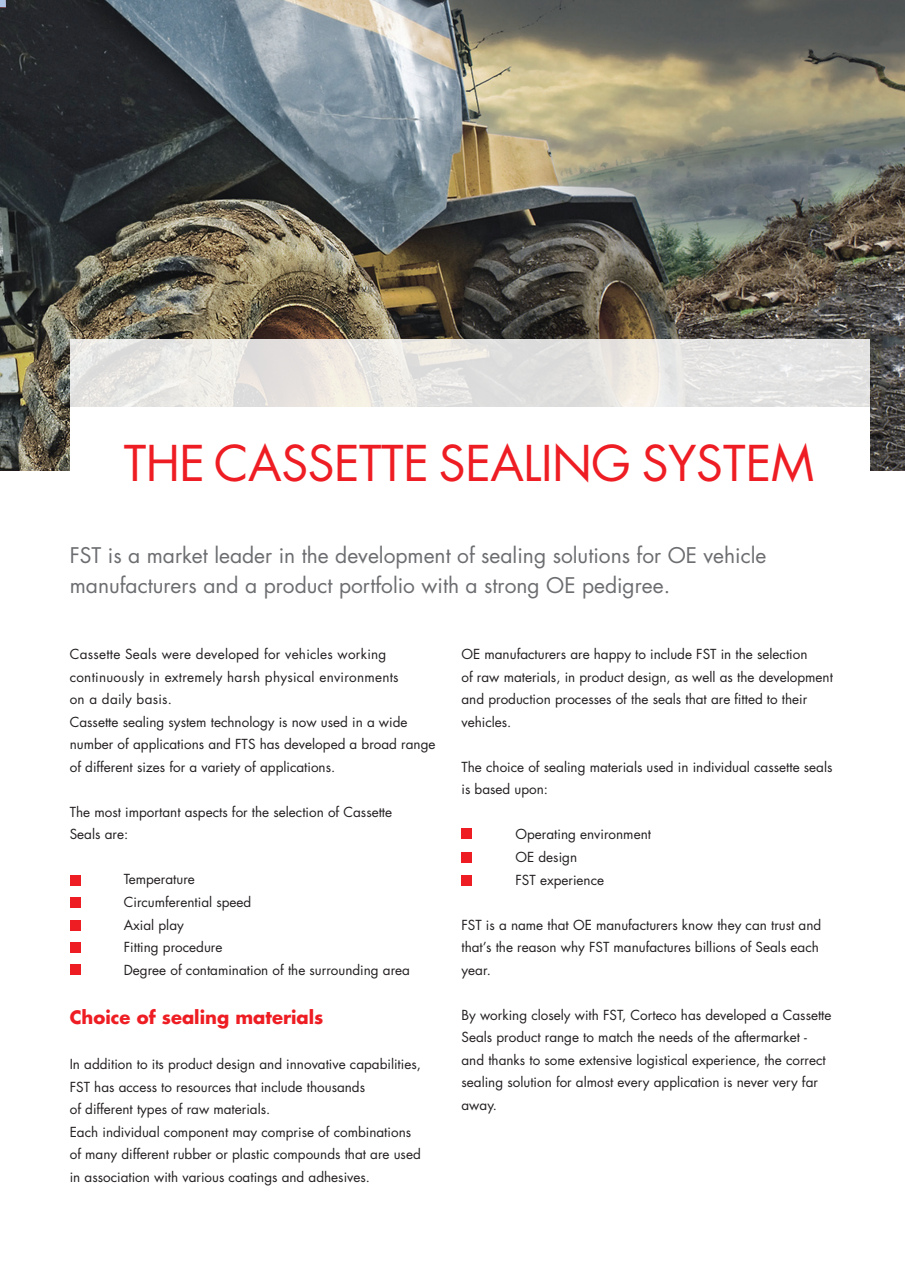
<style>
.page{position:relative;width:905px;height:1275px;background:#fff}
.page>*{position:absolute;margin:0;border:0;box-sizing:border-box;transform-origin:0 0}
.t1{font:48px "Futura LT";letter-spacing:-.01em;color:#ee1d23}
.t2{font:21px/30px "Futura LT";color:#6c6d70}
.t3{font:700 18px "Futura LT";color:#ee1d23}
.t4{font:13.5px/22.5px "Futura LT";color:#231f20}
</style>
<div class="page">
<img style="left:0;top:0;width:905px;height:471px">
<svg style="left:70px;top:339px;width:799px;height:68px;background:#e6e4e2"></svg>
<div style="left:70px;top:407px;width:799px;height:169px;background:#fff"></div>
<div style="left:461px;top:829px;width:11px;height:10px;background:#ee1d23"></div>
<div style="left:70px;top:875px;width:10px;height:11px;background:#ee1d23"></div>
<div style="left:461px;top:852px;width:11px;height:10px;background:#ee1d23"></div>
<div style="left:70px;top:897px;width:10px;height:11px;background:#ee1d23"></div>
<div style="left:70px;top:942px;width:10px;height:11px;background:#ee1d23"></div>
<div style="left:461px;top:875px;width:11px;height:11px;background:#ee1d23"></div>
<div style="left:70px;top:920px;width:10px;height:11px;background:#ee1d23"></div>
<div style="left:70px;top:964px;width:10px;height:11px;background:#ee1d23"></div>
<svg style="left:0;top:0;width:7px;height:7px"></svg>
<svg style="left:898px;top:0;width:7px;height:7px"></svg>
<h1 class="t1" style="left:124px;top:433px;width:692px">THE CASSETTE SEALING SYSTEM</h1>
<h2 class="t2" style="left:70px;top:540px;width:698px">FST is a market leader in the development of sealing solutions for OE vehicle manufacturers and a product portfolio with a strong OE pedigree.</h2>
<p class="t4" style="left:70px;top:643px;width:367px">Cassette Seals were developed for vehicles working continuously in extremely harsh physical environments<br>on a daily basis.<br>Cassette sealing system technology is now used in a wide number of applications and FTS has developed a broad range of different sizes for a variety of applications.</p>
<p class="t4" style="left:70px;top:801px;width:324px">The most important aspects for the selection of Cassette<br>Seals are:</p>
<p class="t4" style="left:124px;top:868px;width:288px">Temperature<br>Circumferential speed<br>Axial play<br>Fitting procedure<br>Degree of contamination of the surrounding area</p>
<h3 class="t3" style="left:70px;top:1005px;width:255px">Choice of sealing materials</h3>
<p class="t4" style="left:70px;top:1053px;width:353px">In addition to its product design and innovative capabilities, FST has access to resources that include thousands<br>of different types of raw materials.<br>Each individual component may comprise of combinations of many different rubber or plastic compounds that are used in association with various coatings and adhesives.</p>
<p class="t4" style="left:461px;top:643px;width:373px">OE manufacturers are happy to include FST in the selection<br>of raw materials, in product design, as well as the development and production processes of the seals that are fitted to their vehicles.</p>
<p class="t4" style="left:461px;top:756px;width:372px">The choice of sealing materials used in individual cassette seals is based upon:</p>
<p class="t4" style="left:515px;top:823px;width:137px">Operating environment<br>OE design<br>FST experience</p>
<p class="t4" style="left:461px;top:913px;width:361px">FST is a name that OE manufacturers know they can trust and that’s the reason why FST manufactures billions of Seals each year.</p>
<p class="t4" style="left:461px;top:1003px;width:372px">By working closely with FST, Corteco has developed a Cassette Seals product range to match the needs of the aftermarket - and thanks to some extensive logistical experience, the correct sealing solution for almost every application is never very far away.</p>
</div>
